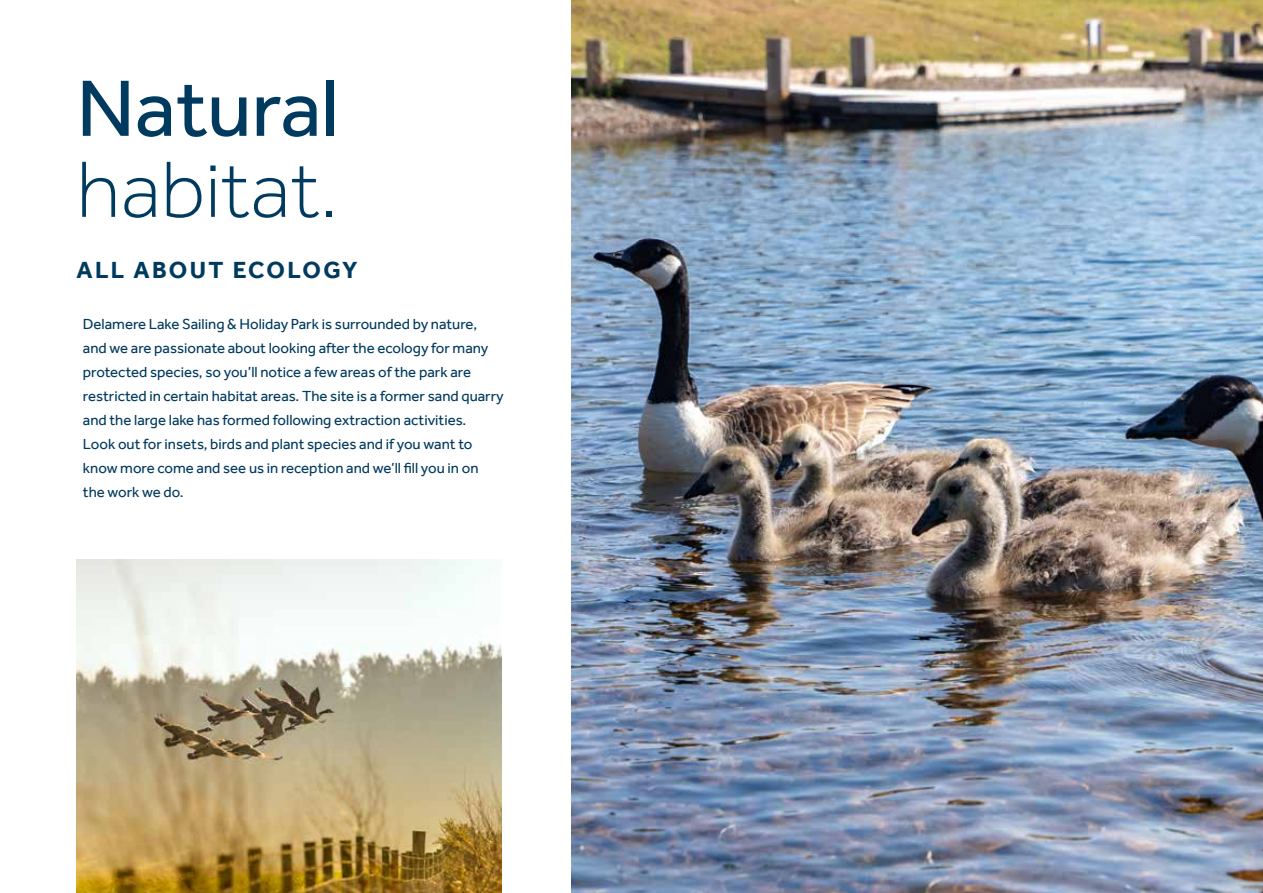
<style>
.page{position:relative;width:1263px;height:893px;background:#fff}
.page>*{position:absolute;margin:0;border:0;box-sizing:border-box;transform-origin:0 0}
.t1{font:300 82.5px "Effra";color:#003a5e}
.t2{font:82.5px "Effra";color:#003a5e}
.t3{font:700 24px "Effra";letter-spacing:.1em;color:#003a5e}
.t4{font:15px/24px "Effra";color:#003a5e}
</style>
<div class="page">
<img style="left:572px;top:0;width:691px;height:893px">
<img style="left:77px;top:559px;width:425px;height:334px">
<h1 class="t2" style="left:77px;top:59px;width:264px">Natural</h1>
<h1 class="t1" style="left:77px;top:140px;width:263px">habitat.</h1>
<h2 class="t3" style="left:77px;top:256px;width:283px">ALL ABOUT ECOLOGY</h2>
<p class="t4" style="left:83px;top:312px;width:422px">Delamere Lake Sailing &amp; Holiday Park is surrounded by nature, and we are passionate about looking after the ecology for many protected species, so you’ll notice a few areas of the park are restricted in certain habitat areas. The site is a former sand quarry and the large lake has formed following extraction activities.<br>Look out for insets, birds and plant species and if you want to know more come and see us in reception and we’ll fill you in on the work we do.</p>
</div>
